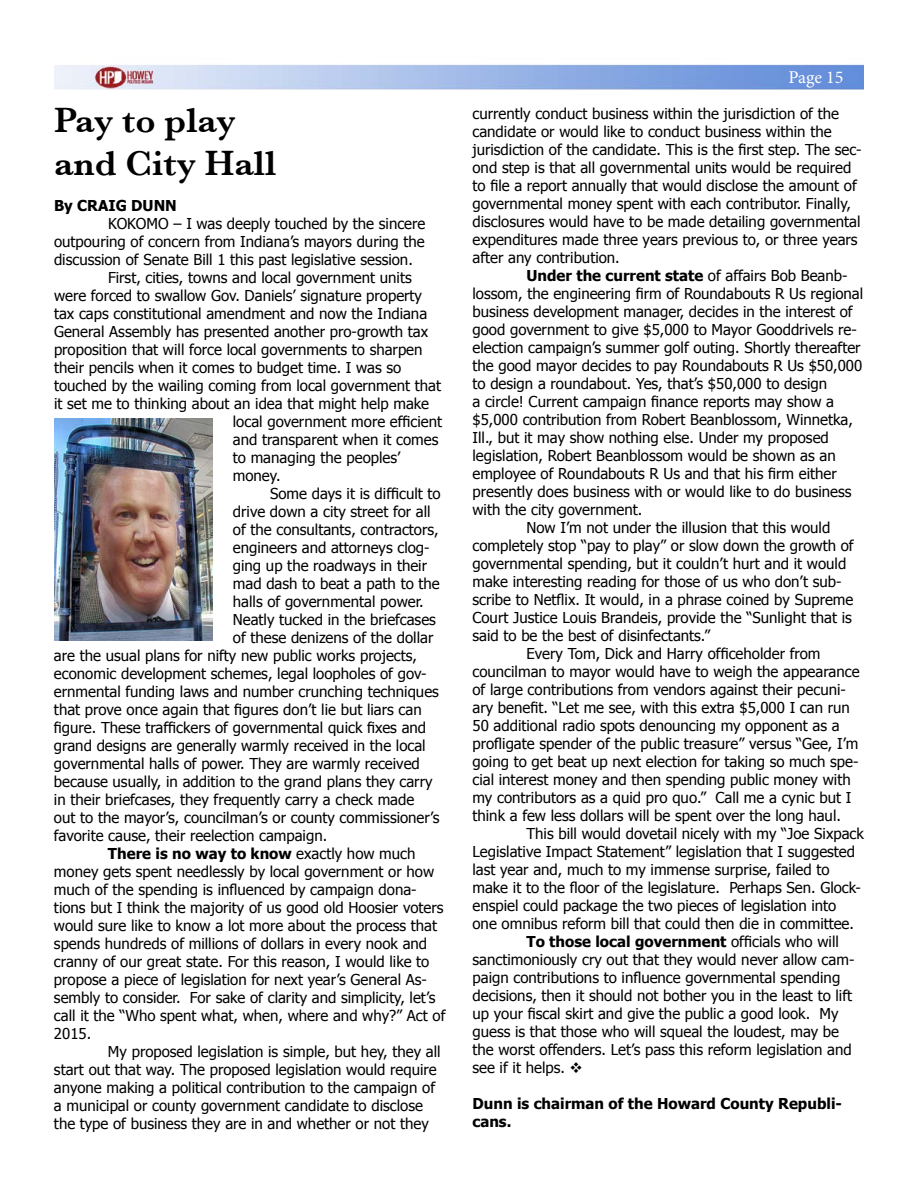
<style>
.page{position:relative;width:918px;height:1188px;background:#fff}
.page>*{position:absolute;margin:0;border:0;box-sizing:border-box;transform-origin:0 0}
.t1{font:600 36px/43.2px "Baskerville";color:#000}
.t2{font:18px "Minion Pro";letter-spacing:-.005em;color:#fff}
.t3{font:15px/18px "Tahoma";color:#000}
.t4{font:700 15px/18px "Tahoma";color:#000}
.s1{font-weight:400}
</style>
<div class="page">
<img style="left:54px;top:64px;width:810px;height:26px">
<img style="left:54px;top:418px;width:159px;height:222px">
<h1 class="t1" style="left:54px;top:99px;width:224px">Pay to play and City Hall</h1>
<p class="t4" style="left:54px;top:197px;width:124px">By CRAIG DUNN</p>
<p class="t3" style="left:108px;top:215px;width:319px">KOKOMO – I was deeply touched by the sincere</p>
<p class="t3" style="left:54px;top:233px;width:372px">outpouring of concern from Indiana’s mayors during the</p>
<p class="t3" style="left:54px;top:251px;width:360px">discussion of Senate Bill 1 this past legislative session.</p>
<p class="t3" style="left:108px;top:269px;width:305px">First, cities, towns and local government units</p>
<p class="t3" style="left:54px;top:287px;width:370px">were forced to swallow Gov. Daniels’ signature property</p>
<p class="t3" style="left:54px;top:305px;width:375px">tax caps constitutional amendment and now the Indiana</p>
<p class="t3" style="left:54px;top:323px;width:376px">General Assembly has presented another pro-growth tax</p>
<p class="t3" style="left:54px;top:341px;width:370px">proposition that will force local governments to sharpen</p>
<p class="t3" style="left:54px;top:359px;width:349px">their pencils when it comes to budget time. I was so</p>
<p class="t3" style="left:54px;top:377px;width:389px">touched by the wailing coming from local government that</p>
<p class="t3" style="left:54px;top:395px;width:377px">it set me to thinking about an idea that might help make</p>
<p class="t3" style="left:233px;top:413px;width:211px">local government more efficient</p>
<p class="t3" style="left:233px;top:431px;width:207px">and transparent when it comes</p>
<p class="t3" style="left:233px;top:449px;width:169px">to managing the peoples’</p>
<p class="t3" style="left:233px;top:467px;width:49px">money.</p>
<p class="t3" style="left:270px;top:485px;width:172px">Some days it is difficult to</p>
<p class="t3" style="left:233px;top:503px;width:199px">drive down a city street for all</p>
<p class="t3" style="left:233px;top:521px;width:207px">of the consultants, contractors,</p>
<p class="t3" style="left:233px;top:539px;width:198px">engineers and attorneys clog-</p>
<p class="t3" style="left:233px;top:557px;width:196px">ging up the roadways in their</p>
<p class="t3" style="left:233px;top:575px;width:208px">mad dash to beat a path to the</p>
<p class="t3" style="left:233px;top:593px;width:192px">halls of governmental power.</p>
<p class="t3" style="left:233px;top:611px;width:205px">Neatly tucked in the briefcases</p>
<p class="t3" style="left:233px;top:629px;width:202px">of these denizens of the dollar</p>
<p class="t3" style="left:54px;top:647px;width:365px">are the usual plans for nifty new public works projects,</p>
<p class="t3" style="left:54px;top:665px;width:374px">economic development schemes, legal loopholes of gov-</p>
<p class="t3" style="left:54px;top:683px;width:386px">ernmental funding laws and number crunching techniques</p>
<p class="t3" style="left:54px;top:701px;width:369px">that prove once again that figures don’t lie but liars can</p>
<p class="t3" style="left:54px;top:719px;width:374px">figure. These traffickers of governmental quick fixes and</p>
<p class="t3" style="left:54px;top:737px;width:373px">grand designs are generally warmly received in the local</p>
<p class="t3" style="left:54px;top:755px;width:367px">governmental halls of power. They are warmly received</p>
<p class="t3" style="left:54px;top:773px;width:380px">because usually, in addition to the grand plans they carry</p>
<p class="t3" style="left:54px;top:791px;width:362px">in their briefcases, they frequently carry a check made</p>
<p class="t3" style="left:54px;top:809px;width:387px">out to the mayor’s, councilman’s or county commissioner’s</p>
<p class="t3" style="left:54px;top:827px;width:275px">favorite cause, their reelection campaign.</p>
<p class="t4" style="left:108px;top:845px;width:309px">There is no way to know <span class="s1">exactly how much</span></p>
<p class="t3" style="left:54px;top:863px;width:382px">money gets spent needlessly by local government or how</p>
<p class="t3" style="left:54px;top:881px;width:364px">much of the spending is influenced by campaign dona-</p>
<p class="t3" style="left:54px;top:899px;width:391px">tions but I think the majority of us good old Hoosier voters</p>
<p class="t3" style="left:54px;top:917px;width:385px">would sure like to know a lot more about the process that</p>
<p class="t3" style="left:54px;top:935px;width:375px">spends hundreds of millions of dollars in every nook and</p>
<p class="t3" style="left:54px;top:953px;width:377px">cranny of our great state. For this reason, I would like to</p>
<p class="t3" style="left:54px;top:971px;width:374px">propose a piece of legislation for next year’s General As-</p>
<p class="t3" style="left:54px;top:989px;width:383px">sembly to consider. For sake of clarity and simplicity, let’s</p>
<p class="t3" style="left:54px;top:1007px;width:393px">call it the “Who spent what, when, where and why?” Act of</p>
<p class="t3" style="left:54px;top:1025px;width:39px">2015.</p>
<p class="t3" style="left:108px;top:1043px;width:334px">My proposed legislation is simple, but hey, they all</p>
<p class="t3" style="left:54px;top:1061px;width:384px">start out that way. The proposed legislation would require</p>
<p class="t3" style="left:54px;top:1079px;width:383px">anyone making a political contribution to the campaign of</p>
<p class="t3" style="left:54px;top:1097px;width:370px">a municipal or county government candidate to disclose</p>
<p class="t3" style="left:54px;top:1115px;width:376px">the type of business they are in and whether or not they</p>
<p class="t2" style="left:789px;top:65px;width:56px">Page 15</p>
<p class="t3" style="left:472px;top:105px;width:391px">currently conduct business within the jurisdiction of the candidate or would like to conduct business within the jurisdiction of the candidate. This is the first step. The sec&shy;ond step is that all governmental units would be required to file a report annually that would disclose the amount of governmental money spent with each contributor. Finally, disclosures would have to be made detailing governmental expenditures made three years previous to, or three years after any contribution.</p>
<p class="t4" style="left:526px;top:267px;width:323px">Under the current state <span class="s1">of affairs Bob Beanb-</span></p>
<p class="t3" style="left:472px;top:285px;width:392px">lossom, the engineering firm of Roundabouts R Us regional</p>
<p class="t3" style="left:472px;top:303px;width:382px">business development manager, decides in the interest of</p>
<p class="t3" style="left:472px;top:321px;width:386px">good government to give $5,000 to Mayor Gooddrivels re-</p>
<p class="t3" style="left:472px;top:339px;width:390px">election campaign’s summer golf outing. Shortly thereafter</p>
<p class="t3" style="left:472px;top:357px;width:391px">the good mayor decides to pay Roundabouts R Us $50,000</p>
<p class="t3" style="left:472px;top:375px;width:356px">to design a roundabout. Yes, that’s $50,000 to design</p>
<p class="t3" style="left:472px;top:393px;width:363px">a circle! Current campaign finance reports may show a</p>
<p class="t3" style="left:472px;top:411px;width:382px">$5,000 contribution from Robert Beanblossom, Winnetka,</p>
<p class="t3" style="left:472px;top:429px;width:358px">Ill., but it may show nothing else. Under my proposed</p>
<p class="t3" style="left:472px;top:447px;width:365px">legislation, Robert Beanblossom would be shown as an</p>
<p class="t3" style="left:472px;top:465px;width:366px">employee of Roundabouts R Us and that his firm either</p>
<p class="t3" style="left:472px;top:483px;width:381px">presently does business with or would like to do business</p>
<p class="t3" style="left:472px;top:501px;width:171px">with the city government.</p>
<p class="t3" style="left:526px;top:519px;width:305px">Now I’m not under the illusion that this would</p>
<p class="t3" style="left:472px;top:537px;width:383px">completely stop “pay to play” or slow down the growth of</p>
<p class="t3" style="left:472px;top:555px;width:375px">governmental spending, but it couldn’t hurt and it would</p>
<p class="t3" style="left:472px;top:573px;width:371px">make interesting reading for those of us who don’t sub-</p>
<p class="t3" style="left:472px;top:591px;width:382px">scribe to Netflix. It would, in a phrase coined by Supreme</p>
<p class="t3" style="left:472px;top:609px;width:381px">Court Justice Louis Brandeis, provide the “Sunlight that is</p>
<p class="t3" style="left:472px;top:627px;width:239px">said to be the best of disinfectants.”</p>
<p class="t3" style="left:526px;top:645px;width:296px">Every Tom, Dick and Harry officeholder from</p>
<p class="t3" style="left:472px;top:663px;width:389px">councilman to mayor would have to weigh the appearance</p>
<p class="t3" style="left:472px;top:681px;width:375px">of large contributions from vendors against their pecuni-</p>
<p class="t3" style="left:472px;top:699px;width:379px">ary benefit. “Let me see, with this extra $5,000 I can run</p>
<p class="t3" style="left:472px;top:717px;width:369px">50 additional radio spots denouncing my opponent as a</p>
<p class="t3" style="left:472px;top:735px;width:388px">profligate spender of the public treasure” versus “Gee, I’m</p>
<p class="t3" style="left:472px;top:753px;width:388px">going to get beat up next election for taking so much spe-</p>
<p class="t3" style="left:472px;top:771px;width:380px">cial interest money and then spending public money with</p>
<p class="t3" style="left:472px;top:789px;width:380px">my contributors as a quid pro quo.” Call me a cynic but I</p>
<p class="t3" style="left:472px;top:807px;width:370px">think a few less dollars will be spent over the long haul.</p>
<p class="t3" style="left:526px;top:825px;width:339px">This bill would dovetail nicely with my “Joe Sixpack</p>
<p class="t3" style="left:472px;top:843px;width:384px">Legislative Impact Statement” legislation that I suggested</p>
<p class="t3" style="left:472px;top:861px;width:359px">last year and, much to my immense surprise, failed to</p>
<p class="t3" style="left:472px;top:879px;width:390px">make it to the floor of the legislature. Perhaps Sen. Glock-</p>
<p class="t3" style="left:472px;top:897px;width:365px">enspiel could package the two pieces of legislation into</p>
<p class="t3" style="left:472px;top:915px;width:383px">one omnibus reform bill that could then die in committee.</p>
<p class="t4" style="left:527px;top:933px;width:314px">To those local government <span class="s1">officials who will</span></p>
<p class="t3" style="left:472px;top:951px;width:383px">sanctimoniously cry out that they would never allow cam-</p>
<p class="t3" style="left:472px;top:969px;width:369px">paign contributions to influence governmental spending</p>
<p class="t3" style="left:472px;top:987px;width:381px">decisions, then it should not bother you in the least to lift</p>
<p class="t3" style="left:472px;top:1005px;width:368px">up your fiscal skirt and give the public a good look. My</p>
<p class="t3" style="left:472px;top:1023px;width:368px">guess is that those who will squeal the loudest, may be</p>
<p class="t3" style="left:472px;top:1041px;width:381px">the worst offenders. Let’s pass this reform legislation and</p>
<p class="t3" style="left:472px;top:1059px;width:112px">see if it helps. ❖</p>
<p class="t4" style="left:472px;top:1095px;width:371px">Dunn is chairman of the Howard County Republi&shy;cans.</p>
</div>
